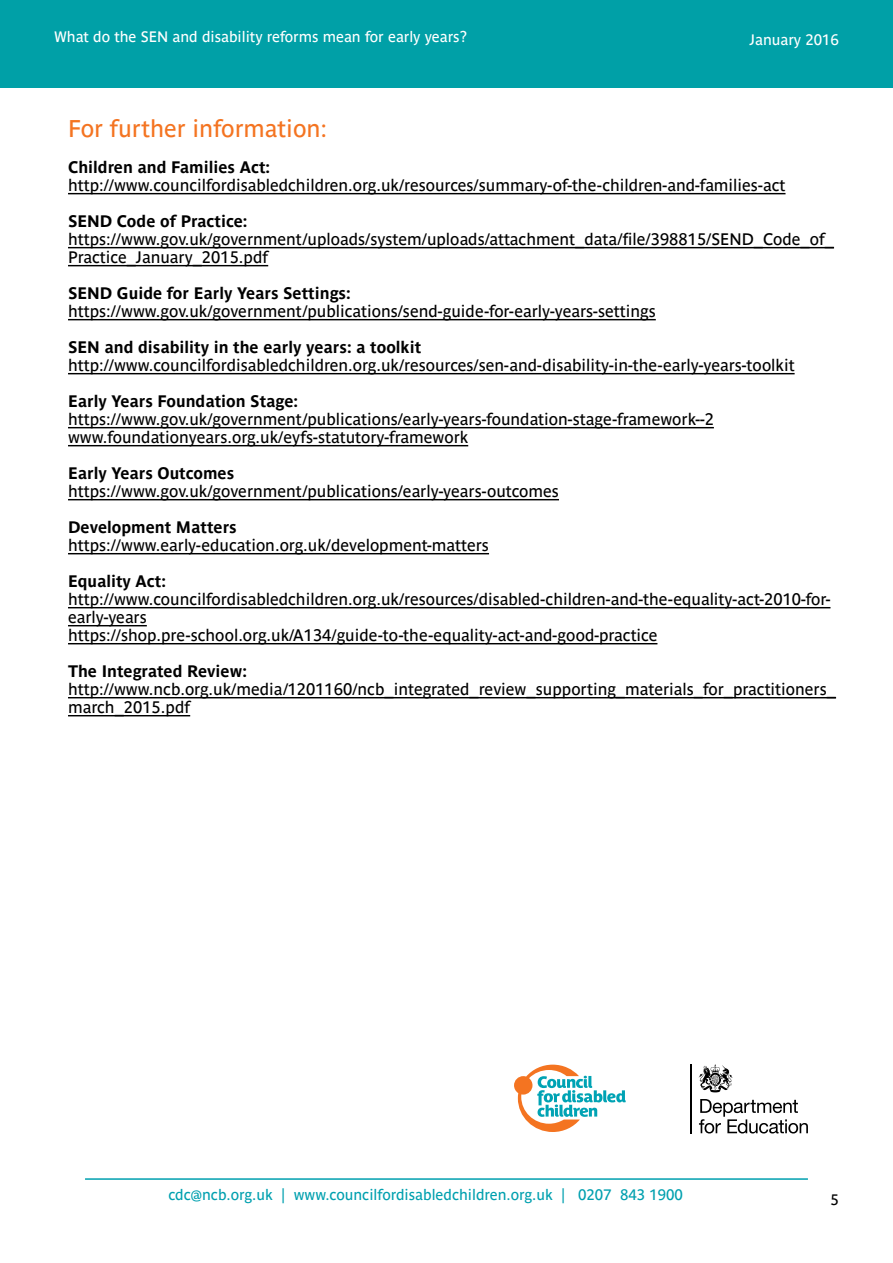
<style>
.page{position:relative;width:893px;height:1263px;background:#fff}
.page>*{position:absolute;margin:0;border:0;box-sizing:border-box;transform-origin:0 0}
.t1{font:24px "Parisine Std";color:#f47421}
.t2{font:16.5px/18px "Parisine Std";color:#000}
.t3{font:700 16.5px "Parisine Std";color:#000}
.t4{font:15px "Parisine Std";color:#00a0af}
.t5{font:15px "Parisine Std";color:#fff}
.t6{font:15px "Parisine Std";color:#000}
</style>
<div class="page">
<hr style="left:85px;top:1178px;width:723px;height:2px;background:#00a0af">
<hr style="left:68px;top:193px;width:717px;height:1px;background:#000">
<hr style="left:68px;top:247px;width:766px;height:1px;background:#000">
<hr style="left:68px;top:265px;width:200px;height:1px;background:#000">
<hr style="left:68px;top:319px;width:588px;height:1px;background:#000">
<hr style="left:68px;top:373px;width:727px;height:1px;background:#000">
<hr style="left:68px;top:427px;width:646px;height:1px;background:#000">
<hr style="left:68px;top:445px;width:400px;height:1px;background:#000">
<hr style="left:68px;top:499px;width:491px;height:1px;background:#000">
<hr style="left:68px;top:553px;width:421px;height:1px;background:#000">
<hr style="left:68px;top:607px;width:762px;height:1px;background:#000">
<hr style="left:68px;top:625px;width:79px;height:1px;background:#000">
<hr style="left:68px;top:643px;width:589px;height:1px;background:#000">
<hr style="left:68px;top:697px;width:768px;height:1px;background:#000">
<hr style="left:68px;top:715px;width:122px;height:1px;background:#000">
<div style="left:0;top:0;width:893px;height:87px;background:#00a0a7"></div>
<svg style="left:514px;top:1064px;width:112px;height:68px"></svg>
<hr style="left:690px;top:1064px;width:2px;height:69px;background:#000">
<svg style="left:699px;top:1064px;width:34px;height:28px"></svg>
<svg style="left:699px;top:1099px;width:109px;height:34px"></svg>
<p class="t5" style="left:54px;top:28px;width:415px">What do the SEN and disability reforms mean for early years?</p>
<p class="t5" style="left:750px;top:31px;width:91px">January 2016</p>
<h1 class="t1" style="left:68px;top:115px;width:261px">For further information:</h1>
<p class="t3" style="left:68px;top:158px;width:204px">Children and Families Act:</p>
<p class="t2" style="left:68px;top:176px;width:719px">http://www.councilfordisabledchildren.org.uk/resources/summary-of-the-children-and-families-act</p>
<p class="t3" style="left:68px;top:212px;width:181px">SEND Code of Practice:</p>
<p class="t2" style="left:68px;top:230px;width:767px">https://www.gov.uk/government/uploads/system/uploads/attachment_data/file/398815/SEND_Code_of_<br>Practice_January_2015.pdf</p>
<p class="t3" style="left:68px;top:284px;width:284px">SEND Guide for Early Years Settings:</p>
<p class="t2" style="left:68px;top:302px;width:589px">https://www.gov.uk/government/publications/send-guide-for-early-years-settings</p>
<p class="t3" style="left:68px;top:338px;width:355px">SEN and disability in the early years: a toolkit</p>
<p class="t2" style="left:68px;top:356px;width:728px">http://www.councilfordisabledchildren.org.uk/resources/sen-and-disability-in-the-early-years-toolkit</p>
<p class="t3" style="left:68px;top:392px;width:232px">Early Years Foundation Stage:</p>
<p class="t2" style="left:68px;top:410px;width:647px">https://www.gov.uk/government/publications/early-years-foundation-stage-framework--2 www.foundationyears.org.uk/eyfs-statutory-framework</p>
<p class="t3" style="left:68px;top:464px;width:168px">Early Years Outcomes</p>
<p class="t2" style="left:68px;top:482px;width:492px">https://www.gov.uk/government/publications/early-years-outcomes</p>
<p class="t3" style="left:68px;top:518px;width:170px">Development Matters</p>
<p class="t2" style="left:68px;top:536px;width:422px">https://www.early-education.org.uk/development-matters</p>
<p class="t3" style="left:68px;top:572px;width:100px">Equality Act:</p>
<p class="t2" style="left:68px;top:590px;width:764px">http://www.councilfordisabledchildren.org.uk/resources/disabled-children-and-the-equality-act-2010-for&shy;early-years<br>https://shop.pre-school.org.uk/A134/guide-to-the-equality-act-and-good-practice</p>
<p class="t3" style="left:68px;top:662px;width:180px">The Integrated Review:</p>
<p class="t2" style="left:68px;top:680px;width:769px">http://www.ncb.org.uk/media/1201160/ncb_integrated_review_supporting_materials_for_practitioners_ march_2015.pdf</p>
<p class="t4" style="left:169px;top:1186px;width:516px">cdc@ncb.org.uk | www.councilfordisabledchildren.org.uk | 0207 843 1900</p>
<p class="t6" style="left:831px;top:1191px;width:10px">5</p>
</div>
